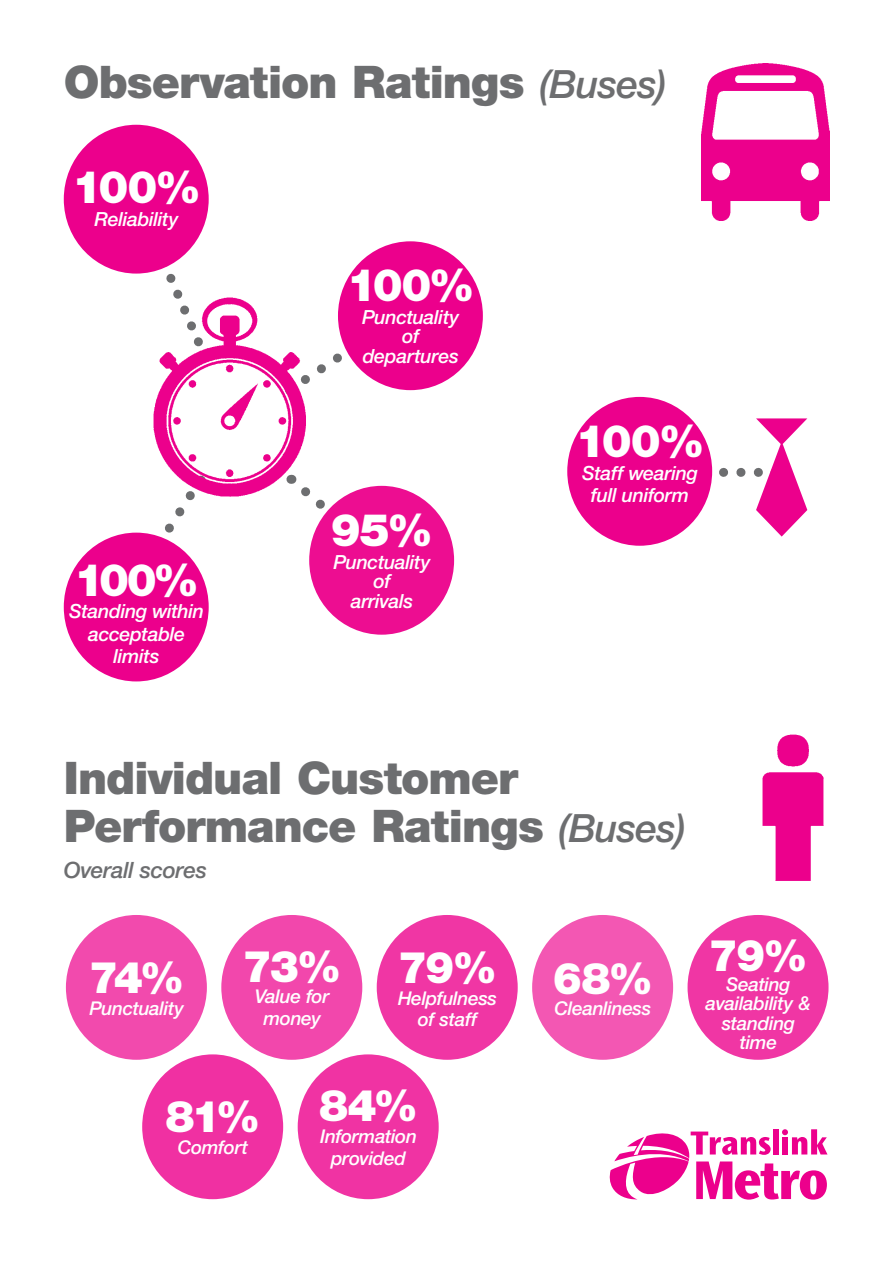
<style>
.page{position:relative;width:893px;height:1263px;background:#fff}
.page>*{position:absolute;margin:0;border:0;box-sizing:border-box;transform-origin:0 0}
.t1{font:900 45px/48px "Helvetica Neue LT";letter-spacing:-.02em;color:#6d6e70}
.t2{font:900 45px "Helvetica Neue LT";letter-spacing:-.05em;color:#fff}
.t3{font:900 43.8px "Helvetica Neue LT";letter-spacing:-.05em;color:#fff}
.t4{font:italic 500 22.5px "Helvetica Neue LT";letter-spacing:-.015em;color:#6d6e70}
.t5{font:italic 500 19.5px/19.5px "Helvetica Neue LT";letter-spacing:-.02em;color:#fff;text-align:center}
.t6{font:italic 500 18.9px/19.5px "Helvetica Neue LT";letter-spacing:-.02em;color:#fff;text-align:center}
.s1{font-weight:500;font-style:italic;font-size:39px}
</style>
<div class="page">
<svg style="left:309px;top:324px;width:93px;height:66px"></svg>
<svg style="left:126px;top:499px;width:81px;height:89px"></svg>
<svg style="left:166px;top:208px;width:43px;height:87px"></svg>
<svg style="left:309px;top:485px;width:90px;height:86px"></svg>
<img style="left:702px;top:64px;width:127px;height:156px">
<img style="left:153px;top:295px;width:156px;height:204px">
<div style="left:64px;top:125px;width:145px;height:149px;background:#ec008c;border-radius:50%"></div>
<div style="left:64px;top:533px;width:145px;height:148px;background:#ec008c;border-radius:50%"></div>
<div style="left:567px;top:397px;width:145px;height:149px;background:#ec008c;border-radius:50%"></div>
<div style="left:338px;top:241px;width:145px;height:149px;background:#ec008c;border-radius:50%"></div>
<div style="left:309px;top:486px;width:145px;height:149px;background:#ed0d91;border-radius:50%"></div>
<div style="left:66px;top:915px;width:141px;height:145px;background:#f24aad;border-radius:50%"></div>
<div style="left:377px;top:915px;width:141px;height:145px;background:#f036a4;border-radius:50%"></div>
<div style="left:142px;top:1054px;width:141px;height:145px;background:#f030a2;border-radius:50%"></div>
<div style="left:687px;top:915px;width:141px;height:145px;background:#f036a4;border-radius:50%"></div>
<div style="left:221px;top:915px;width:141px;height:145px;background:#f247ac;border-radius:50%"></div>
<div style="left:298px;top:1054px;width:141px;height:145px;background:#f033a3;border-radius:50%"></div>
<div style="left:532px;top:915px;width:141px;height:145px;background:#f357b3;border-radius:50%"></div>
<img style="left:762px;top:734px;width:62px;height:147px">
<svg style="left:610px;top:1129px;width:217px;height:70px"></svg>
<svg style="left:706px;top:418px;width:101px;height:119px"></svg>
<h1 class="t1" style="left:64px;top:58px;width:604px">Observation Ratings <span class="s1">(Buses)</span></h1>
<h1 class="t2" style="left:72px;top:161px;width:131px">100%</h1>
<p class="t5" style="left:95px;top:209px;width:86px">Reliability</p>
<h1 class="t2" style="left:74px;top:553px;width:127px">100%</h1>
<p class="t5" style="left:88px;top:623px;width:98px;line-height:22.5px">acceptable limits</p>
<p class="t5" style="left:69px;top:602px;width:136px">Standing within</p>
<h1 class="t2" style="left:347px;top:259px;width:129px">100%</h1>
<p class="t5" style="left:362px;top:307px;width:99px">Punctuality of departures</p>
<h1 class="t2" style="left:331px;top:503px;width:104px">95%</h1>
<p class="t5" style="left:333px;top:552px;width:99px">Punctuality of<br>arrivals</p>
<h1 class="t2" style="left:575px;top:414px;width:131px">100%</h1>
<p class="t5" style="left:582px;top:461px;width:117px;line-height:22.5px">Staff wearing full uniform</p>
<h1 class="t1" style="left:64px;top:753px;width:623px">Individual Customer<br>Performance Ratings <span class="s1">(Buses)</span></h1>
<p class="t4" style="left:64px;top:857px;width:145px">Overall scores</p>
<h2 class="t3" style="left:89px;top:951px;width:97px">74%</h2>
<p class="t6" style="left:89px;top:998px;width:96px">Punctuality</p>
<h2 class="t3" style="left:243px;top:940px;width:100px">73%</h2>
<p class="t6" style="left:255px;top:985px;width:76px;line-height:21.9px">Value for money</p>
<h2 class="t3" style="left:398px;top:941px;width:100px">79%</h2>
<p class="t6" style="left:418px;top:1010px;width:61px">of staff</p>
<p class="t6" style="left:398px;top:988px;width:101px">Helpfulness</p>
<h2 class="t3" style="left:166px;top:1090px;width:96px">81%</h2>
<p class="t6" style="left:178px;top:1137px;width:72px">Comfort</p>
<h2 class="t3" style="left:319px;top:1079px;width:100px">84%</h2>
<p class="t6" style="left:320px;top:1125px;width:98px;line-height:21.9px">Information provided</p>
<h2 class="t3" style="left:553px;top:952px;width:102px">68%</h2>
<p class="t6" style="left:555px;top:999px;width:98px">Cleanliness</p>
<h2 class="t3" style="left:709px;top:929px;width:100px">79%</h2>
<p class="t6" style="left:706px;top:974px;width:107px">Seating availability &amp; standing time</p>
</div>
